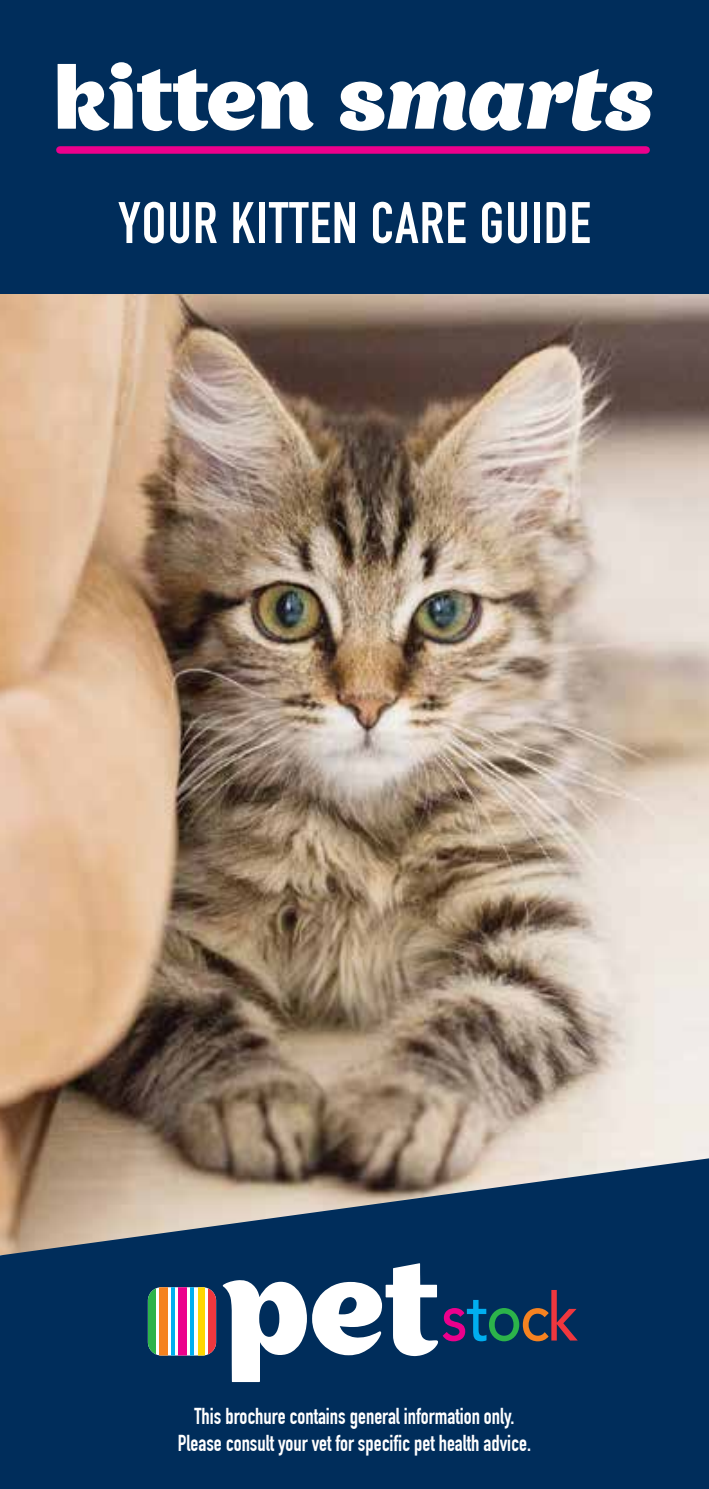
<style>
.page{position:relative;width:709px;height:1489px;background:#fff}
.page>*{position:absolute;margin:0;border:0;box-sizing:border-box;transform-origin:0 0}
.t1{font:90px "Appetite";letter-spacing:.015em;color:#fff}
.t2{font:700 57.5px "DIN Condensed";letter-spacing:.02em;color:#fff}
.t3{font:700 22.5px/27px "DIN Condensed";color:#fff;text-align:center;scale:.95 1}
.s1{font-style:italic}
</style>
<div class="page">
<img style="left:0;top:293px;width:709px;height:865px">
<div style="left:0;top:0;width:709px;height:293px;background:#002d5b"></div>
<div style="left:60px;top:146px;width:586px;height:8px;background:#ec008c"></div>
<svg style="left:0;top:1158px;width:709px;height:330px;background:#224264"></svg>
<svg style="left:148px;top:1287px;width:68px;height:68px"></svg>
<div style="left:148px;top:1287px;width:7px;height:68px;background:#2cb34a"></div>
<div style="left:159px;top:1287px;width:9px;height:68px;background:#f58220"></div>
<div style="left:178px;top:1287px;width:9px;height:68px;background:#ec008c"></div>
<hr style="left:191px;top:1287px;width:3px;height:68px;background:#00aeef">
<div style="left:198px;top:1287px;width:6px;height:68px;background:#ffd600"></div>
<div style="left:209px;top:1287px;width:7px;height:68px;background:#ef373e"></div>
<hr style="left:171px;top:1287px;width:4px;height:68px;background:#00aeef">
<svg style="left:222px;top:1263px;width:355px;height:118px"></svg>
<h1 class="t1" style="left:55px;top:36px;width:599px">kitten s<span class="s1">marts</span></h1>
<h2 class="t2" style="left:118px;top:189px;width:474px">YOUR KITTEN CARE GUIDE</h2>
<p class="t3" style="left:178px;top:1402px;width:373px">This brochure contains general information only.<br>Please consult your vet for specific pet health advice.</p>
</div>
